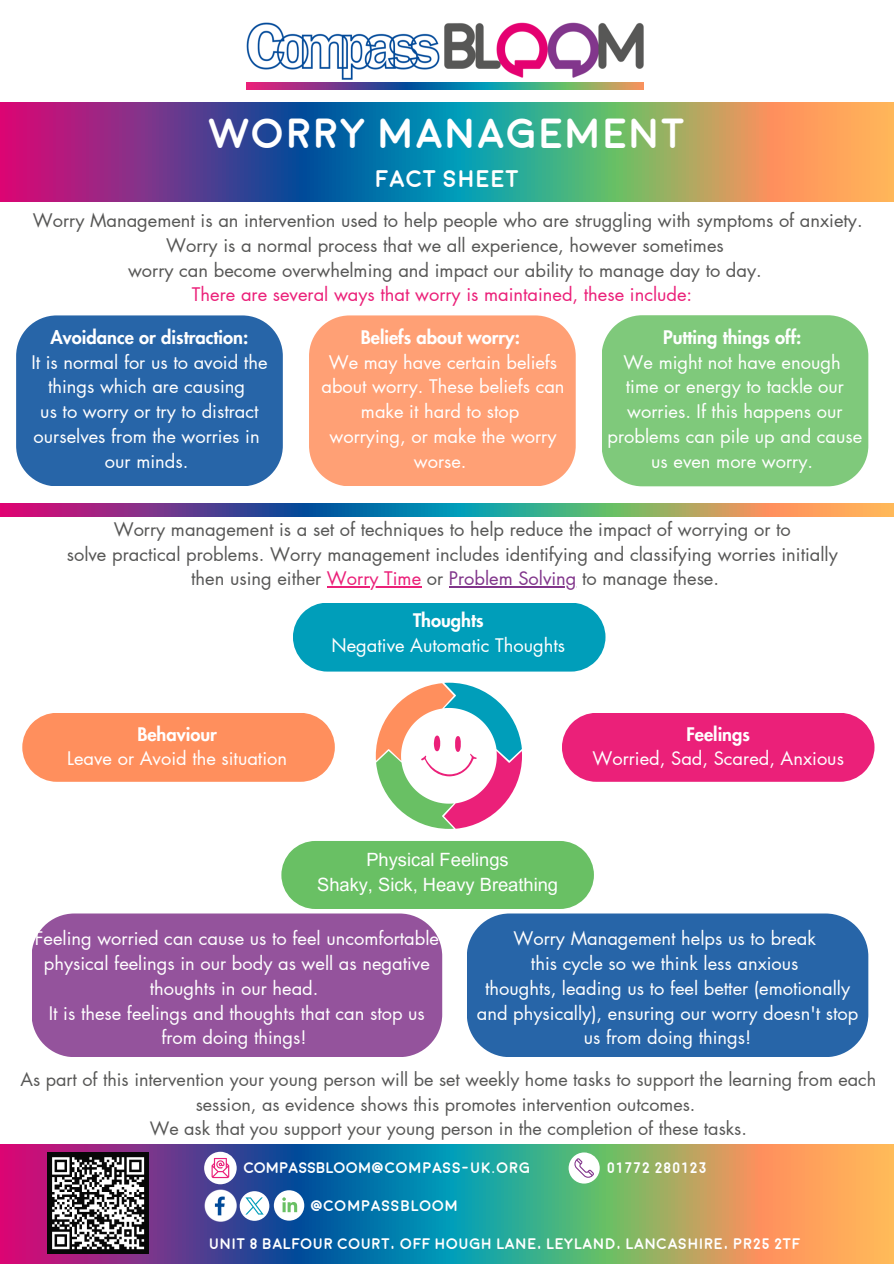
<style>
.page{position:relative;width:894px;height:1264px;background:#fff}
.page>*{position:absolute;margin:0;border:0;box-sizing:border-box;transform-origin:0 0}
.t1{font:700 42px "Moon";color:#fff}
.t2{font:700 24px "Moon";color:#fff}
.t3{font:18.3px/24.8px "Futura LT Pro";color:#fff;text-align:center}
.t4{font:18.3px/24.8px "Futura LT Pro";color:#575756;text-align:center}
.t5{font:18.3px "Futura LT Pro";color:#eb2079}
.t6{font:18.3px/24.8px "Arial MT Pro";color:#fff;text-align:center}
.t7{font:18px/24.8px "Futura LT Pro";color:#575756;text-align:center}
.t8{font:700 15.3px "Moon";color:#fff}
.s1{font-weight:800}
.s2{color:#eb2079}
.s3{color:#81358b}
</style>
<div class="page">
<svg style="left:0;top:102px;width:893px;height:100px;background:#727682"></svg>
<svg style="left:0;top:1144px;width:893px;height:119px;background:#738281"></svg>
<div style="left:274px;top:1190px;width:30px;height:30px;background:#fff;border-radius:15px"></div>
<svg style="left:282px;top:1197px;width:15px;height:15px"></svg>
<div style="left:239px;top:1191px;width:30px;height:29px;background:#fff;border-radius:50%"></div>
<svg style="left:245px;top:1197px;width:18px;height:17px"></svg>
<img style="left:199px;top:1183px;width:43px;height:44px">
<svg style="left:568px;top:1152px;width:31px;height:31px"></svg>
<svg style="left:204px;top:1151px;width:32px;height:33px"></svg>
<div style="left:47px;top:1152px;width:102px;height:102px;background:#070707"></div>
<svg style="left:52px;top:1157px;width:93px;height:93px"></svg>
<svg style="left:246px;top:83px;width:397px;height:6px;background:#5f7089"></svg>
<img style="left:246px;top:22px;width:398px;height:61px">
<div style="left:16px;top:315px;width:266px;height:171px;background:#2765a8"></div>
<div style="left:309px;top:315px;width:266px;height:171px;background:#ffa075"></div>
<div style="left:602px;top:315px;width:266px;height:171px;background:#7fc97b"></div>
<hr style="left:327px;top:586px;width:94px;height:1px;background:#eb2079">
<hr style="left:449px;top:586px;width:127px;height:1px;background:#81358b">
<svg style="left:0;top:503px;width:893px;height:13px;background:#747582"></svg>
<div style="left:293px;top:603px;width:312px;height:68px;background:#009eba"></div>
<div style="left:281px;top:841px;width:312px;height:68px;background:#69c064"></div>
<div style="left:562px;top:713px;width:312px;height:68px;background:#eb2079"></div>
<div style="left:22px;top:713px;width:313px;height:68px;background:#ff8f5d"></div>
<svg style="left:376px;top:682px;width:146px;height:146px"></svg>
<div style="left:32px;top:913px;width:410px;height:144px;background:#94539c;border-radius:43px"></div>
<div style="left:466px;top:913px;width:401px;height:144px;background:#2765a8;border-radius:43px"></div>
<h2 class="t1" style="left:208px;top:113px;width:478px">WORRY MANAGEMENT</h2>
<h2 class="t2" style="left:374px;top:167px;width:146px">FACT SHEET</h2>
<h2 class="t4" style="left:33px;top:209px;width:831px">Worry Management is an intervention used to help people who are struggling with symptoms of anxiety.</h2>
<h2 class="t4" style="left:166px;top:233px;width:559px">Worry is a normal process that we all experience, however sometimes</h2>
<h2 class="t4" style="left:128px;top:258px;width:635px">worry can become overwhelming and impact our ability to manage day to day.</h2>
<h2 class="t5" style="left:192px;top:286px;width:501px">There are several ways that worry is maintained, these include:</h2>
<h2 class="t3" style="left:31px;top:325px;width:237px"><span class="s1">Avoidance or distraction:<br></span>It is normal for us to avoid the things which are causing<br>us to worry or try to distract ourselves from the worries in our minds.</h2>
<p class="t3" style="left:321px;top:325px;width:244px"><span class="s1">Beliefs about worry:<br></span>We may have certain beliefs about worry. These beliefs can make it hard to stop<br>worrying, or make the worry worse.</p>
<p class="t3" style="left:607px;top:325px;width:256px"><span class="s1">Putting things off:<br></span>We might not have enough<br>time or energy to tackle our worries. If this happens our problems can pile up and cause us even more worry.</p>
<h2 class="t4" style="left:67px;top:517px;width:772px">Worry management is a set of techniques to help reduce the impact of worrying or to<br>solve practical problems. Worry management includes identifying and classifying worries initially then using either <span class="s2">Worry Time</span> or <span class="s3">Problem Solving</span> to manage these.</h2>
<h2 class="t3" style="left:331px;top:608px;width:235px"><span class="s1">Thoughts<br></span>Negative Automatic Thoughts</h2>
<p class="t3" style="left:67px;top:722px;width:221px"><span class="s1">Behaviour<br></span>Leave or Avoid the situation</p>
<p class="t6" style="left:317px;top:849px;width:242px">Physical Feelings<br>Shaky, Sick, Heavy Breathing</p>
<h2 class="t3" style="left:592px;top:722px;width:253px"><span class="s1">Feelings<br></span>Worried, Sad, Scared, Anxious</h2>
<p class="t3" style="left:35px;top:927px;width:405px">Feeling worried can cause us to feel uncomfortable physical feelings in our body as well as negative thoughts in our head.<br>It is these feelings and thoughts that can stop us from doing things!</p>
<p class="t3" style="left:476px;top:927px;width:383px">Worry Management helps us to break<br>this cycle so we think less anxious<br>thoughts, leading us to feel better (emotionally and physically), ensuring our worry doesn't stop us from doing things!</p>
<p class="t7" style="left:20px;top:1067px;width:857px">As part of this intervention your young person will be set weekly home tasks to support the learning from each session, as evidence shows this promotes intervention outcomes.<br>We ask that you support your young person in the completion of these tasks.</p>
<p class="t8" style="left:243px;top:1160px;width:288px">COMPASSBLOOM@COMPASS-UK.ORG</p>
<h2 class="t8" style="left:606px;top:1160px;width:102px">01772 280123</h2>
<h2 class="t8" style="left:310px;top:1198px;width:149px">@COMPASSBLOOM</h2>
<h2 class="t8" style="left:209px;top:1235px;width:592px">UNIT 8 BALFOUR COURT, OFF HOUGH LANE, LEYLAND, LANCASHIRE, PR25 2TF</h2>
</div>
